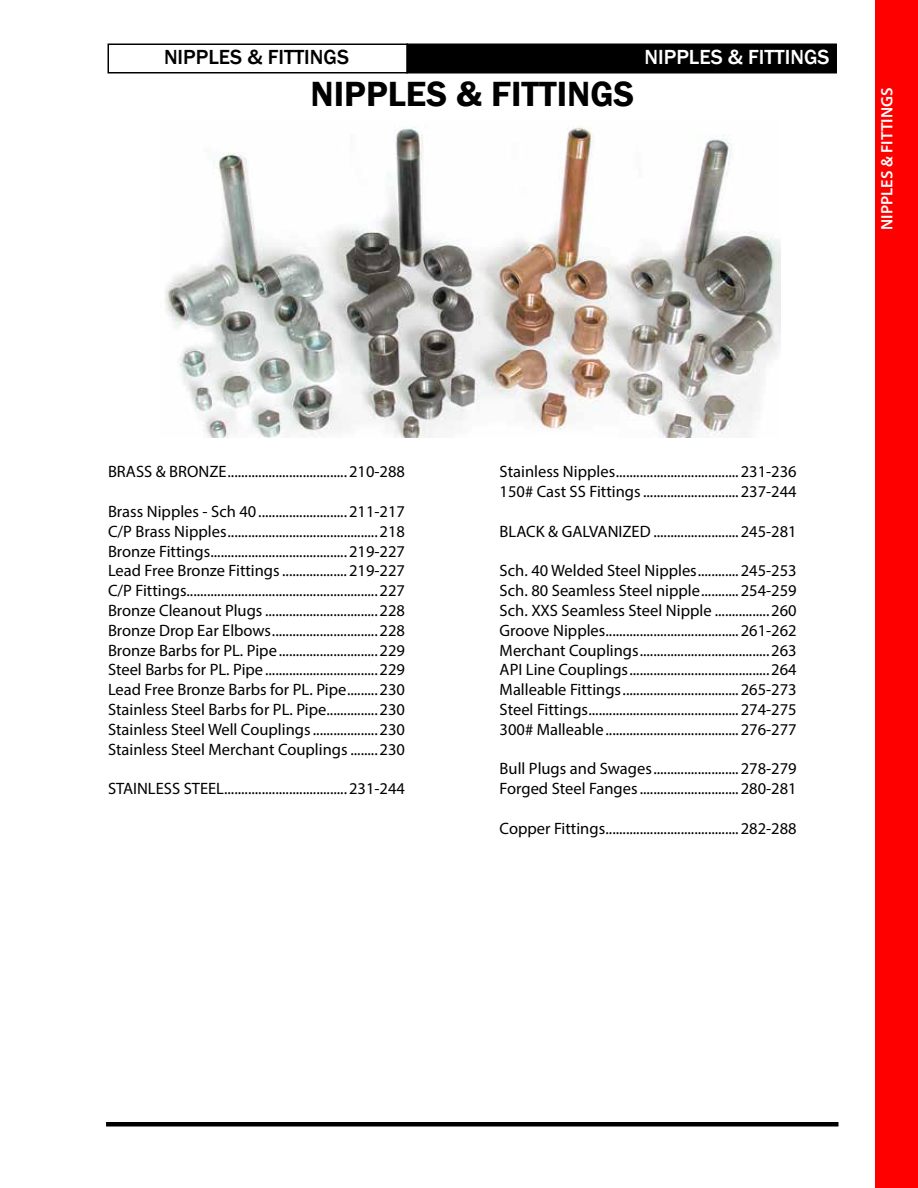
<style>
.page{position:relative;width:918px;height:1188px;background:#fff}
.page>*{position:absolute;margin:0;border:0;box-sizing:border-box;transform-origin:0 0}
.t1{font:600 36px "Franklin Gothic";color:#000}
.t2{font:500 21px "Franklin Gothic";color:#000}
.t3{font:500 21px "Franklin Gothic";color:#fff}
.t4{font:16.5px/19.8px "Myriad Pro";color:#000;text-align:justify}
.t5{font:600 16.5px "Myriad Pro";color:#fff}
</style>
<div class="page">
<div style="left:407px;top:44px;width:429px;height:29px;background:#000"></div>
<div style="left:406px;top:44px;width:431px;height:30px;border:2px solid #000"></div>
<div style="left:108px;top:44px;width:300px;height:30px;border:2px solid #000"></div>
<hr style="left:106px;top:1122px;width:733px;height:4px;background:#000">
<div style="left:876px;top:0;width:42px;height:1188px;background:#f00"></div>
<img style="left:165px;top:126px;width:616px;height:311px">
<p class="t2" style="left:164px;top:44px;width:187px">NIPPLES &amp; FITTINGS</p>
<p class="t3" style="left:645px;top:44px;width:187px">NIPPLES &amp; FITTINGS</p>
<h1 class="t1" style="left:311px;top:72px;width:325px">NIPPLES &amp; FITTINGS</h1>
<p class="t5" style="left:877px;top:230px;width:144px;rotate:-90deg">NIPPLES &amp; FITTINGS</p>
<p class="t4" style="left:108px;top:462px;width:298px">BRASS &amp; BRONZE...................................210-288</p>
<p class="t4" style="left:108px;top:501px;width:298px">Brass Nipples - Sch 40..........................211-217<br>C/P Brass Nipples............................................218<br>Bronze Fittings........................................219-227<br>Lead Free Bronze Fittings...................219-227<br>C/P Fittings........................................................227<br>Bronze Cleanout Plugs .................................228<br>Bronze Drop Ear Elbows...............................228<br>Bronze Barbs for PL. Pipe.............................229<br>Steel Barbs for PL. Pipe.................................229<br>Lead Free Bronze Barbs for PL. Pipe.........230<br>Stainless Steel Barbs for PL. Pipe...............230<br>Stainless Steel Well Couplings...................230<br>Stainless Steel Merchant Couplings ........230</p>
<p class="t4" style="left:108px;top:778px;width:298px">STAINLESS STEEL....................................231-244</p>
<p class="t4" style="left:500px;top:462px;width:299px">Stainless Nipples....................................231-236<br>150# Cast SS Fittings............................237-244</p>
<p class="t4" style="left:500px;top:521px;width:299px">BLACK &amp; GALVANIZED .........................245-281</p>
<p class="t4" style="left:500px;top:561px;width:299px">Sch. 40 Welded Steel Nipples............245-253<br>Sch. 80 Seamless Steel nipple...........254-259<br>Sch. XXS Seamless Steel Nipple ................260<br>Groove Nipples.......................................261-262<br>Merchant Couplings......................................263<br>API Line Couplings.........................................264<br>Malleable Fittings..................................265-273<br>Steel Fittings............................................274-275<br>300# Malleable.......................................276-277</p>
<p class="t4" style="left:500px;top:759px;width:299px">Bull Plugs and Swages.........................278-279<br>Forged Steel Fanges.............................280-281</p>
<p class="t4" style="left:500px;top:818px;width:298px">Copper Fittings.......................................282-288</p>
</div>
